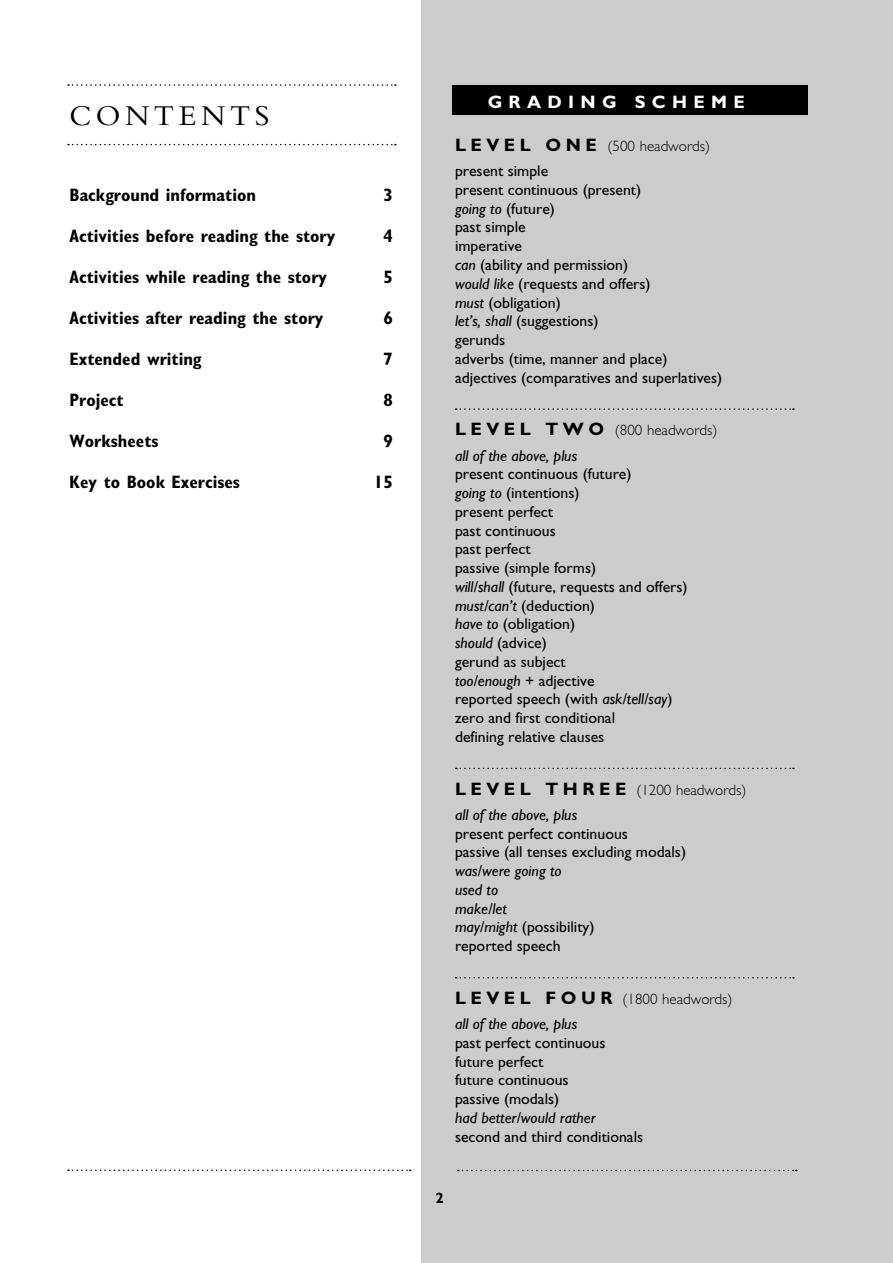
<style>
.page{position:relative;width:893px;height:1263px;background:#fff}
.page>*{position:absolute;margin:0;border:0;box-sizing:border-box;transform-origin:0 0}
.t1{font:30px "Bembo Std";letter-spacing:.15em;color:#000}
.t2{font:700 condensed 18px "Gill Sans Std";color:#000}
.t3{font:700 18px "Gill Sans Std";letter-spacing:.35em;color:#fff}
.t4{font:15.75px/18.8px "Gill Sans Std";color:#000}
.t5{font:300 15px "Gill Sans Std";color:#000}
.t6{font:700 15px "Gill Sans Std";color:#000}
.s1{font-weight:700;font-size:18px}
.s2{font-style:italic}
</style>
<div class="page">
<div style="left:421px;top:0;width:472px;height:1263px;background:#ccc"></div>
<div style="left:453px;top:85px;width:355px;height:30px;background:#000"></div>
<svg style="left:456px;top:408px;width:338px;height:2px"></svg>
<svg style="left:456px;top:768px;width:338px;height:1px"></svg>
<svg style="left:456px;top:977px;width:338px;height:1px"></svg>
<svg style="left:68px;top:144px;width:328px;height:1px"></svg>
<svg style="left:68px;top:84px;width:328px;height:2px"></svg>
<svg style="left:68px;top:1169px;width:343px;height:2px"></svg>
<svg style="left:458px;top:1170px;width:339px;height:1px"></svg>
<p class="t1" style="left:70px;top:105px;width:201px">CONTENTS</p>
<p class="t2" style="left:70px;top:188px;width:188px">Background information</p>
<p class="t2" style="left:383px;top:188px;width:11px">3</p>
<p class="t2" style="left:70px;top:229px;width:267px">Activities before reading the story</p>
<p class="t2" style="left:383px;top:229px;width:11px">4</p>
<p class="t2" style="left:70px;top:270px;width:259px">Activities while reading the story</p>
<p class="t2" style="left:383px;top:270px;width:11px">5</p>
<p class="t2" style="left:70px;top:311px;width:256px">Activities after reading the story</p>
<p class="t2" style="left:383px;top:311px;width:11px">6</p>
<p class="t2" style="left:70px;top:352px;width:134px">Extended writing</p>
<p class="t2" style="left:383px;top:352px;width:11px">7</p>
<p class="t2" style="left:70px;top:393px;width:56px">Project</p>
<p class="t2" style="left:383px;top:393px;width:11px">8</p>
<p class="t2" style="left:70px;top:434px;width:91px">Worksheets</p>
<p class="t2" style="left:383px;top:434px;width:11px">9</p>
<p class="t2" style="left:70px;top:475px;width:172px">Key to Book Exercises</p>
<p class="t2" style="left:374px;top:475px;width:20px">15</p>
<p class="t3" style="left:488px;top:96px;width:259px">GRADING SCHEME</p>
<p class="t5" style="left:455px;top:141px;width:257px"><span class="s1">L E V E L O N E</span> (500 headwords)</p>
<p class="t4" style="left:455px;top:163px;width:269px">present simple<br>present continuous (present)<br><span class="s2">going to</span> (future)<br>past simple<br>imperative<br><span class="s2">can</span> (ability and permission)<br><span class="s2">would like</span> (requests and offers)<br><span class="s2">must</span> (obligation)<br><span class="s2">let’s, shall</span> (suggestions)<br>gerunds<br>adverbs (time, manner and place) adjectives (comparatives and superlatives)</p>
<p class="t5" style="left:455px;top:425px;width:264px"><span class="s1">L E V E L T W O</span> (800 headwords)</p>
<p class="t4" style="left:455px;top:448px;width:234px"><span class="s2">all of the above, plus<br></span>present continuous (future)<br><span class="s2">going to</span> (intentions)<br>present perfect<br>past continuous<br>past perfect<br>passive (simple forms)<br><span class="s2">will/shall</span> (future, requests and offers) <span class="s2">must/can’t</span> (deduction)<br><span class="s2">have to</span> (obligation)<br><span class="s2">should</span> (advice)<br>gerund as subject<br><span class="s2">too/enough</span> + adjective<br>reported speech (with <span class="s2">ask/tell/say</span>) zero and first conditional<br>defining relative clauses</p>
<p class="t5" style="left:455px;top:784px;width:293px"><span class="s1">L E V E L T H R E E</span> (1200 headwords)</p>
<p class="t4" style="left:455px;top:807px;width:233px"><span class="s2">all of the above, plus<br></span>present perfect continuous<br>passive (all tenses excluding modals) <span class="s2">was/were going to<br>used to<br>make/let<br>may/might</span> (possibility)<br>reported speech</p>
<p class="t5" style="left:455px;top:994px;width:279px"><span class="s1">L E V E L F O U R</span> (1800 headwords)</p>
<p class="t4" style="left:455px;top:1016px;width:190px"><span class="s2">all of the above, plus<br></span>past perfect continuous future perfect<br>future continuous<br>passive (modals)<br><span class="s2">had better/would rather </span>second and third conditionals</p>
<p class="t6" style="left:436px;top:1193px;width:10px">2</p>
</div>
